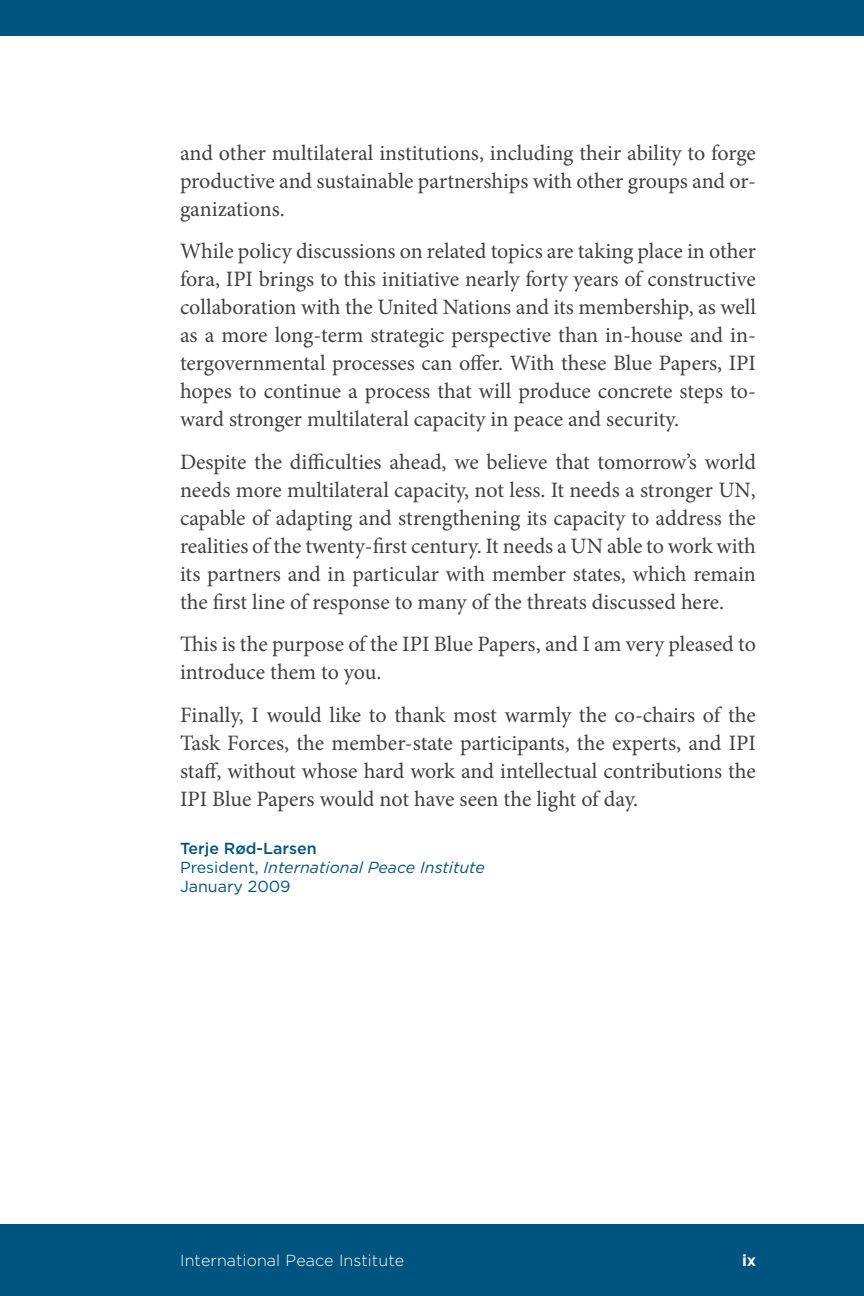
<style>
.page{position:relative;width:864px;height:1296px;background:#fff}
.page>*{position:absolute;margin:0;border:0;box-sizing:border-box;transform-origin:0 0}
.t1{font:22px/28px "Minion Pro";letter-spacing:-.005em;color:#414142;text-align:justify}
.t2{font:italic 16px/19.2px "Gotham";color:#005480}
.t3{font:300 16px "Gotham";letter-spacing:.005em;color:#fff}
.t4{font:700 16px "Gotham";color:#fff}
.s1{font-weight:500;font-style:normal}
.s2{font-style:normal}
</style>
<div class="page">
<div style="left:0;top:1224px;width:864px;height:72px;background:#005480"></div>
<div style="left:0;top:0;width:864px;height:36px;background:#005480"></div>
<p class="t1" style="left:180px;top:139px;width:578px">and other multilateral institutions, including their ability to forge productive and sustainable partnerships with other groups and or&shy;ganizations.</p>
<p class="t1" style="left:180px;top:237px;width:578px">While policy discussions on related topics are taking place in other fora, IPI brings to this initiative nearly forty years of constructive collaboration with the United Nations and its membership, as well as a more long-term strategic perspective than in-house and in&shy;tergovernmental processes can offer. With these Blue Papers, IPI hopes to continue a process that will produce concrete steps to&shy;ward stronger multilateral capacity in peace and security.</p>
<p class="t1" style="left:180px;top:448px;width:578px">Despite the difficulties ahead, we believe that tomorrow’s world needs more multilateral capacity, not less. It needs a stronger UN, capable of adapting and strengthening its capacity to address the realities of the twenty-first century. It needs a UN able to work with its partners and in particular with member states, which remain the first line of response to many of the threats discussed here.</p>
<p class="t1" style="left:180px;top:630px;width:577px">This is the purpose of the IPI Blue Papers, and I am very pleased to introduce them to you.</p>
<p class="t1" style="left:180px;top:701px;width:578px">Finally, I would like to thank most warmly the co-chairs of the Task Forces, the member-state participants, the experts, and IPI staff, without whose hard work and intellectual contributions the IPI Blue Papers would not have seen the light of day.</p>
<p class="t2" style="left:180px;top:838px;width:306px"><span class="s1">Terje Rød-Larsen<br></span><span class="s2">President,</span> International Peace Institute<br><span class="s2">January 2009</span></p>
<p class="t3" style="left:180px;top:1252px;width:225px">International Peace Institute</p>
<p class="t4" style="left:742px;top:1251px;width:16px">ix</p>
</div>
